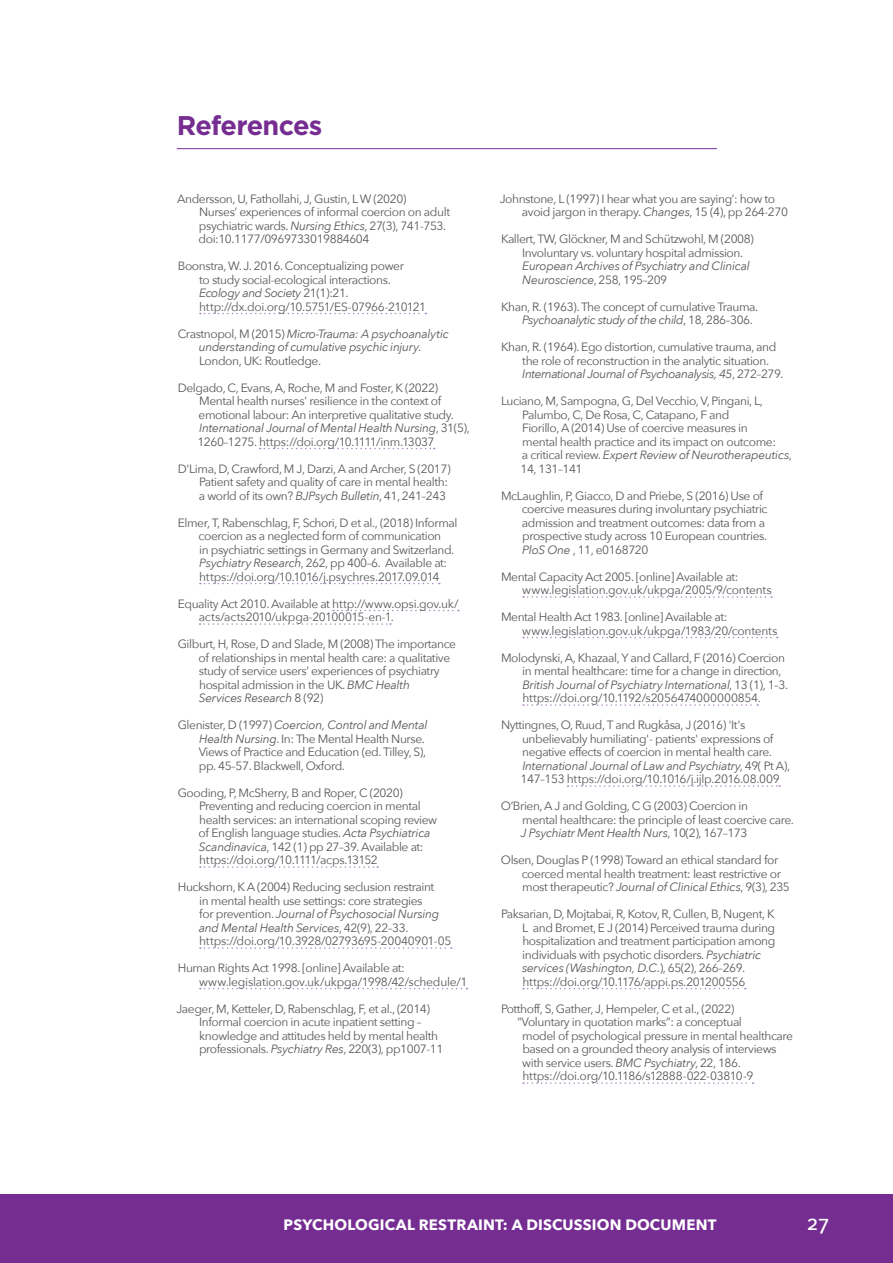
<style>
.page{position:relative;width:893px;height:1263px;background:#fff}
.page>*{position:absolute;margin:0;border:0;box-sizing:border-box;transform-origin:0 0}
.t1{font:700 27px "Gotham";letter-spacing:-.025em;color:#752d92}
.t2{font:500 21px "Avenir Next";color:#fff}
.t3{font:700 15px "Avenir Next";letter-spacing:.01em;color:#fff}
.t4{font:12px/13.5px "Avenir Next";letter-spacing:-.035em;color:#57585a}
.t5{font:italic 12px/13.5px "Avenir Next";letter-spacing:-.025em;color:#57585a}
.s1{font-style:italic}
.s2{font-style:normal}
</style>
<div class="page">
<div style="left:0;top:1194px;width:893px;height:69px;background:#752d92"></div>
<hr style="left:177px;top:148px;width:540px;height:1px;background:#752d92">
<svg style="left:200px;top:313px;width:226px;height:1px"></svg>
<svg style="left:260px;top:448px;width:175px;height:1px"></svg>
<svg style="left:200px;top:583px;width:240px;height:1px"></svg>
<svg style="left:333px;top:610px;width:126px;height:1px"></svg>
<svg style="left:199px;top:623px;width:192px;height:2px"></svg>
<svg style="left:200px;top:866px;width:178px;height:2px"></svg>
<svg style="left:200px;top:947px;width:252px;height:2px"></svg>
<svg style="left:200px;top:988px;width:268px;height:1px"></svg>
<svg style="left:523px;top:596px;width:249px;height:2px"></svg>
<svg style="left:523px;top:637px;width:255px;height:1px"></svg>
<svg style="left:523px;top:704px;width:235px;height:2px"></svg>
<svg style="left:567px;top:785px;width:213px;height:2px"></svg>
<svg style="left:523px;top:988px;width:223px;height:1px"></svg>
<svg style="left:523px;top:1082px;width:231px;height:2px"></svg>
<h1 class="t1" style="left:177px;top:107px;width:147px">References</h1>
<p class="t4" style="left:199px;top:191px;width:253px;text-indent:-21px">Andersson, U, Fathollahi, J, Gustin, L W (2020)<br>Nurses’ experiences of informal coercion on adult psychiatric wards. <span class="s1">Nursing Ethics</span>, 27(3), 741-753. doi:10.1177/0969733019884604</p>
<p class="t4" style="left:199px;top:259px;width:229px;text-indent:-21px">Boonstra, W. J. 2016. Conceptualizing power<br>to study social-ecological interactions.<br><span class="s1">Ecology and Society</span> 21(1):21. http://dx.doi.org/10.5751/ES-07966-210121</p>
<p class="t5" style="left:199px;top:326px;width:251px;text-indent:-21px"><span class="s2">Crastnopol, M (2015)</span> Micro-Trauma: A psychoanalytic understanding of cumulative psychic injury<span class="s2">.<br>London, UK: Routledge.</span></p>
<p class="t4" style="left:197px;top:380px;width:274px;text-indent:-20px">Delgado, C, Evans, A, Roche, M and Foster, K (2022)<br>Mental health nurses' resilience in the context of emotional labour: An interpretive qualitative study.<br><span class="s1">International Journal of Mental Health Nursing</span>, 31(5), 1260–1275. https://doi.org/10.1111/inm.13037</p>
<p class="t4" style="left:199px;top:461px;width:253px;text-indent:-21px">D'Lima, D, Crawford, M J, Darzi, A and Archer, S (2017)<br>Patient safety and quality of care in mental health: a world of its own? <span class="s1">BJPsych Bulletin</span>, 41, 241–243</p>
<p class="t4" style="left:199px;top:515px;width:261px;text-indent:-21px">Elmer, T, Rabenschlag, F, Schori, D et al., (2018) Informal coercion as a neglected form of communication<br>in psychiatric settings in Germany and Switzerland.<br><span class="s1">Psychiatry Research</span>, 262, pp 400–6. Available at: https://doi.org/10.1016/j.psychres.2017.09.014</p>
<p class="t4" style="left:199px;top:596px;width:261px;text-indent:-21px">Equality Act 2010. Available at http://www.opsi.gov.uk/ acts/acts2010/ukpga-20100015-en-1.</p>
<p class="t4" style="left:199px;top:637px;width:259px;text-indent:-21px">Gilburt, H, Rose, D and Slade, M (2008) The importance of relationships in mental health care: a qualitative study of service users’ experiences of psychiatry hospital admission in the UK. <span class="s1">BMC Health<br>Services Research</span> 8 (92)</p>
<p class="t4" style="left:199px;top:718px;width:230px;text-indent:-21px">Glenister, D (1997) <span class="s1">Coercion, Control and Mental Health Nursing</span>. In: The Mental Health Nurse.<br>Views of Practice and Education (ed. Tilley, S), pp. 45–57. Blackwell, Oxford.</p>
<p class="t4" style="left:199px;top:785px;width:240px;text-indent:-21px">Gooding, P, McSherry, B and Roper, C (2020)<br>Preventing and reducing coercion in mental health services: an international scoping review of English language studies. <span class="s1">Acta Psychiatrica Scandinavica</span>, 142 (1) pp 27–39. Available at: https://doi.org/10.1111/acps.13152</p>
<p class="t4" style="left:199px;top:880px;width:254px;text-indent:-21px">Huckshorn, K A (2004) Reducing seclusion restraint<br>in mental health use settings: core strategies<br>for prevention. <span class="s1">Journal of Psychosocial Nursing and Mental Health Services</span>, 42(9), 22–33. https://doi.org/10.3928/02793695-20040901-05</p>
<p class="t4" style="left:199px;top:961px;width:270px;text-indent:-21px">Human Rights Act 1998. [online] Available at: www.legislation.gov.uk/ukpga/1998/42/schedule/1</p>
<p class="t4" style="left:199px;top:1001px;width:246px;text-indent:-22px">Jaeger, M, Ketteler, D, Rabenschlag, F, et al., (2014)<br>Informal coercion in acute inpatient setting – knowledge and attitudes held by mental health professionals. <span class="s1">Psychiatry Res</span>, 220(3), pp1007-11</p>
<p class="t4" style="left:522px;top:191px;width:268px;text-indent:-22px">Johnstone, L (1997) I hear what you are saying’: how to avoid jargon in therapy. <span class="s1">Changes</span>, 15 (4), pp 264-270</p>
<p class="t4" style="left:522px;top:232px;width:233px;text-indent:-21px">Kallert, TW, Glöckner, M and Schützwohl, M (2008)<br>Involuntary vs. voluntary hospital admission.</p>
<p class="t5" style="left:522px;top:259px;width:229px">European Archives of Psychiatry and Clinical<br>Neuroscience<span class="s2">, 258, 195–209</span></p>
<p class="t4" style="left:522px;top:299px;width:238px;text-indent:-21px">Khan, R. (1963). The concept of cumulative Trauma.<br><span class="s1">Psychoanalytic study of the child</span>, 18, 286–306.</p>
<p class="t4" style="left:522px;top:340px;width:263px;text-indent:-21px">Khan, R. (1964). Ego distortion, cumulative trauma, and the role of reconstruction in the analytic situation.<br><span class="s1">International Journal of Psychoanalysis, 45</span>, 272–279.</p>
<p class="t4" style="left:521px;top:394px;width:273px;text-indent:-20px">Luciano, M, Sampogna, G, Del Vecchio, V, Pingani, L, Palumbo, C, De Rosa, C, Catapano, F and<br>Fiorillo, A (2014) Use of coercive measures in<br>mental health practice and its impact on outcome:<br>a critical review. <span class="s1">Expert Review of Neurotherapeutics</span>, 14, 131–141</p>
<p class="t4" style="left:522px;top:488px;width:247px;text-indent:-21px">McLaughlin, P, Giacco, D and Priebe, S (2016) Use of coercive measures during involuntary psychiatric admission and treatment outcomes: data from a prospective study across 10 European countries.<br><span class="s1">PloS One</span> , 11, e0168720</p>
<p class="t4" style="left:522px;top:569px;width:251px;text-indent:-21px">Mental Capacity Act 2005. [online] Available at: www.legislation.gov.uk/ukpga/2005/9/contents</p>
<p class="t4" style="left:522px;top:610px;width:257px;text-indent:-21px">Mental Health Act 1983. [online] Available at: www.legislation.gov.uk/ukpga/1983/20/contents</p>
<p class="t4" style="left:522px;top:650px;width:267px;text-indent:-21px">Molodynski, A, Khazaal, Y and Callard, F (2016) Coercion in mental healthcare: time for a change in direction, <span class="s1">British Journal of Psychiatry International</span>, 13 (1), 1–3. https://doi.org/10.1192/s2056474000000854.</p>
<p class="t4" style="left:521px;top:718px;width:271px;text-indent:-20px">Nyttingnes, O, Ruud, T and Rugkåsa, J (2016) 'It's unbelievably humiliating'- patients' expressions of negative effects of coercion in mental health care.<br><span class="s1">International Journal of Law and Psychiatry</span>, 49( Pt A), 147–153 https://doi.org/10.1016/j.ijlp.2016.08.009</p>
<p class="t4" style="left:521px;top:799px;width:274px;text-indent:-20px">O’Brien, A J and Golding, C G (2003) Coercion in<br>mental healthcare: the principle of least coercive care.<br><span class="s1">J Psychiatr Ment Health Nurs</span>, 10(2), 167–173</p>
<p class="t4" style="left:522px;top:853px;width:270px;text-indent:-21px">Olsen, Douglas P (1998) Toward an ethical standard for coerced mental health treatment: least restrictive or most therapeutic? <span class="s1">Journal of Clinical Ethics</span>, 9(3), 235</p>
<p class="t4" style="left:522px;top:907px;width:255px;text-indent:-21px">Paksarian, D, Mojtabai, R, Kotov, R, Cullen, B, Nugent, K L and Bromet, E J (2014) Perceived trauma during hospitalization and treatment participation among individuals with psychotic disorders. <span class="s1">Psychiatric services (Washington, D.C</span>.), 65(2), 266–269. https://doi.org/10.1176/appi.ps.201200556</p>
<p class="t4" style="left:501px;top:1001px;width:235px">Potthoff, S, Gather, J, Hempeler, C et al., (2022)</p>
<p class="t4" style="left:517px;top:1015px;width:226px">"Voluntary in quotation marks”: a conceptual</p>
<p class="t4" style="left:522px;top:1028px;width:272px">model of psychological pressure in mental healthcare</p>
<p class="t4" style="left:522px;top:1042px;width:256px">based on a grounded theory analysis of interviews</p>
<p class="t4" style="left:522px;top:1055px;width:220px">with service users. <span class="s1">BMC Psychiatry</span>, 22, 186.</p>
<p class="t4" style="left:522px;top:1069px;width:233px">https://doi.org/10.1186/s12888-022-03810-9</p>
<p class="t3" style="left:284px;top:1212px;width:434px">PSYCHOLOGICAL RESTRAINT: A DISCUSSION DOCUMENT</p>
<h2 class="t2" style="left:807px;top:1205px;width:24px">27</h2>
</div>
